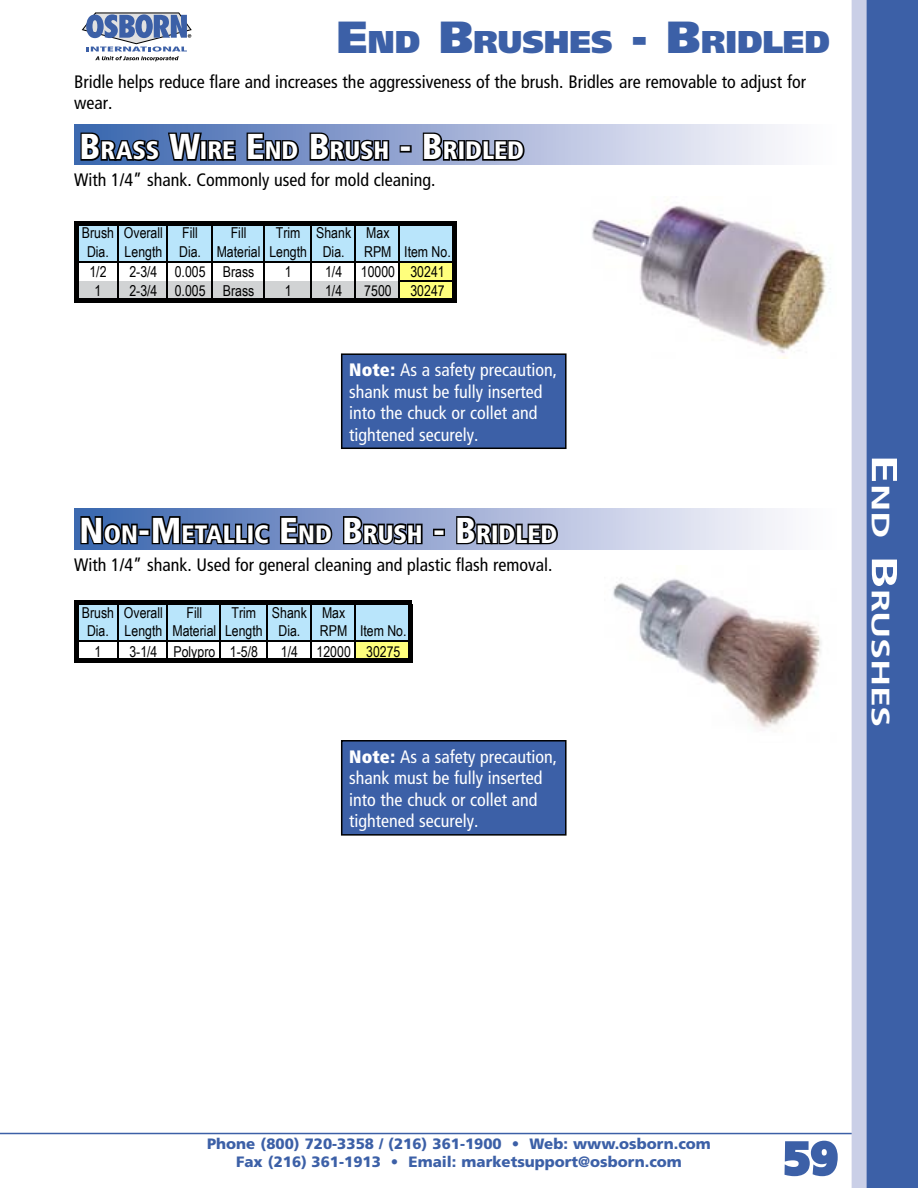
<style>
.page{position:relative;width:918px;height:1188px;background:#fff}
.page>*{position:absolute;margin:0;border:0;box-sizing:border-box;transform-origin:0 0}
.t1{font:900 45px "Frutiger";color:#3c60a7}
.t2{font:900 31.5px "Frutiger";letter-spacing:-.005em;color:#3c60a7}
.t3{font:900 condensed 25.2px "Frutiger";color:#fff}
.t4{font:700 25.2px "Frutiger";letter-spacing:-.01em;color:#fff;scale:1.5 1}
.t5{font:condensed 18px/21.6px "Frutiger";color:#000}
.t6{font:condensed 18px/21.6px "Frutiger";color:#fff}
.t7{font:15px/18.8px "Arial Narrow";color:#000;text-align:center}
.t8{font:900 15px/18px "Frutiger";color:#3c60a7;text-align:center}
.s1{font-size:45px}
.s2{font-size:36px}
.s3{font-weight:900}
</style>
<div class="page">
<div style="left:74px;top:124px;width:763px;height:41px;background:linear-gradient(to right,#375fa8,#fff)"></div>
<div style="left:74px;top:509px;width:763px;height:40px;background:linear-gradient(to right,#3a63ae,#fff)"></div>
<img style="left:592px;top:199px;width:239px;height:160px">
<img style="left:613px;top:579px;width:209px;height:149px">
<div style="left:76px;top:223px;width:378px;height:39px;background:#b9e5fb"></div>
<div style="left:399px;top:262px;width:55px;height:19px;background:#ffff7c"></div>
<div style="left:76px;top:281px;width:324px;height:20px;background:#d1d3d4"></div>
<div style="left:399px;top:281px;width:55px;height:20px;background:#ffff7c"></div>
<div style="left:74px;top:221px;width:5px;height:82px;background:#000"></div>
<hr style="left:118px;top:226px;width:1px;height:72px;background:#000">
<hr style="left:167px;top:226px;width:1px;height:72px;background:#000">
<hr style="left:211px;top:226px;width:1px;height:72px;background:#000">
<hr style="left:264px;top:226px;width:1px;height:72px;background:#000">
<hr style="left:310px;top:226px;width:2px;height:72px;background:#000">
<hr style="left:354px;top:226px;width:2px;height:72px;background:#000">
<hr style="left:399px;top:226px;width:1px;height:72px;background:#000">
<div style="left:452px;top:226px;width:5px;height:77px;background:#000"></div>
<div style="left:79px;top:221px;width:378px;height:5px;background:#000"></div>
<hr style="left:79px;top:261px;width:373px;height:2px;background:#000">
<hr style="left:400px;top:280px;width:52px;height:1px;background:#000">
<div style="left:79px;top:298px;width:378px;height:5px;background:#000"></div>
<div style="left:76px;top:603px;width:334px;height:38px;background:#b9e5fb"></div>
<div style="left:355px;top:641px;width:55px;height:20px;background:#ffff7c"></div>
<div style="left:74px;top:600px;width:5px;height:63px;background:#000"></div>
<hr style="left:118px;top:605px;width:1px;height:54px;background:#000">
<hr style="left:167px;top:605px;width:1px;height:54px;background:#000">
<hr style="left:219px;top:605px;width:2px;height:54px;background:#000">
<hr style="left:266px;top:605px;width:1px;height:54px;background:#000">
<hr style="left:310px;top:605px;width:2px;height:54px;background:#000">
<hr style="left:354px;top:605px;width:2px;height:54px;background:#000">
<hr style="left:408px;top:605px;width:4px;height:58px;background:#000">
<div style="left:79px;top:600px;width:333px;height:5px;background:#000"></div>
<hr style="left:79px;top:640px;width:329px;height:2px;background:#000">
<hr style="left:79px;top:659px;width:333px;height:4px;background:#000">
<svg style="left:82px;top:12px;width:110px;height:49px"></svg>
<svg style="left:785px;top:1141px;width:53px;height:35px"></svg>
<hr style="left:0;top:1133px;width:918px;height:1px;background:#3c60a7">
<svg style="left:81px;top:133px;width:79px;height:28px;background:#1d2f4c"></svg>
<svg style="left:168px;top:133px;width:68px;height:28px;background:#222f47"></svg>
<svg style="left:247px;top:133px;width:52px;height:28px"></svg>
<svg style="left:310px;top:133px;width:79px;height:28px;background:#343c50"></svg>
<svg style="left:400px;top:145px;width:12px;height:8px"></svg>
<svg style="left:423px;top:133px;width:102px;height:28px;background:#454b5a"></svg>
<svg style="left:80px;top:516px;width:190px;height:29px;background:#273856"></svg>
<svg style="left:280px;top:516px;width:52px;height:28px"></svg>
<svg style="left:343px;top:516px;width:80px;height:29px;background:#3a4255"></svg>
<svg style="left:433px;top:529px;width:12px;height:7px"></svg>
<svg style="left:456px;top:516px;width:102px;height:28px;background:#4a4e5c"></svg>
<div style="left:341px;top:740px;width:226px;height:96px;background:#3c60a7"></div>
<div style="left:341px;top:353px;width:226px;height:96px;background:#3c60a7"></div>
<svg style="left:852px;top:0;width:66px;height:1188px;background:#5b78b5"></svg>
<h2 class="t2" style="left:337px;top:23px;width:495px"><span class="s1">E</span>ND <span class="s1">B</span>RUSHES <span class="s1">- B</span>RIDLED</h2>
<p class="t5" style="left:74px;top:71px;width:733px">Bridle helps reduce flare and increases the aggressiveness of the brush. Bridles are removable to adjust for wear.</p>
<h3 class="t3" style="left:80px;top:135px;width:446px"><span class="s2">B</span>RASS <span class="s2">W</span>IRE <span class="s2">E</span>ND <span class="s2">B</span>RUSH <span class="s2">- B</span>RIDLED</h3>
<p class="t5" style="left:74px;top:169px;width:363px">With 1/4” shank. Commonly used for mold cleaning.</p>
<p class="t7" style="left:82px;top:223px;width:34px">Brush<br>Dia.</p>
<p class="t7" style="left:124px;top:223px;width:41px;text-align:left">Overall<br>Length</p>
<p class="t7" style="left:179px;top:223px;width:23px;text-align:left">Fill<br>Dia.</p>
<p class="t7" style="left:217px;top:223px;width:45px">Fill<br>Material</p>
<p class="t7" style="left:269px;top:223px;width:39px">Trim<br>Length</p>
<p class="t7" style="left:316px;top:223px;width:36px">Shank<br>Dia.</p>
<p class="t7" style="left:364px;top:223px;width:88px;text-align:left">Max<br>RPM Item No.</p>
<p class="t7" style="left:89px;top:262px;width:19px">1/2</p>
<p class="t7" style="left:129px;top:262px;width:127px">2-3/4 0.005 Brass</p>
<p class="t7" style="left:285px;top:262px;width:8px">1</p>
<p class="t7" style="left:325px;top:262px;width:121px">1/4 10000 30241</p>
<p class="t7" style="left:95px;top:281px;width:8px">1</p>
<p class="t7" style="left:129px;top:281px;width:127px">2-3/4 0.005 Brass</p>
<p class="t7" style="left:285px;top:281px;width:8px">1</p>
<p class="t7" style="left:325px;top:281px;width:19px">1/4</p>
<p class="t7" style="left:364px;top:281px;width:82px">7500 30247</p>
<p class="t6" style="left:349px;top:359px;width:210px"><span class="s3">Note:</span> As a safety precaution, shank must be fully inserted into the chuck or collet and tightened securely.</p>
<h3 class="t3" style="left:80px;top:519px;width:479px"><span class="s2">N</span>ON<span class="s2">-M</span>ETALLIC <span class="s2">E</span>ND <span class="s2">B</span>RUSH <span class="s2">- B</span>RIDLED</h3>
<p class="t5" style="left:74px;top:554px;width:480px">With 1/4” shank. Used for general cleaning and plastic flash removal.</p>
<p class="t7" style="left:82px;top:602px;width:34px">Brush<br>Dia.</p>
<p class="t7" style="left:124px;top:602px;width:41px;text-align:left">Overall<br>Length</p>
<p class="t7" style="left:172px;top:602px;width:45px">Fill<br>Material</p>
<p class="t7" style="left:225px;top:602px;width:39px">Trim<br>Length</p>
<p class="t7" style="left:272px;top:602px;width:36px">Shank<br>Dia.</p>
<p class="t7" style="left:320px;top:602px;width:88px;text-align:left">Max<br>RPM Item No.</p>
<p class="t7" style="left:95px;top:641px;width:8px">1</p>
<p class="t7" style="left:129px;top:641px;width:130px">3-1/4 Polypro 1-5/8</p>
<p class="t7" style="left:281px;top:641px;width:121px">1/4 12000 30275</p>
<p class="t6" style="left:349px;top:746px;width:210px"><span class="s3">Note:</span> As a safety precaution, shank must be fully inserted into the chuck or collet and tightened securely.</p>
<h3 class="t4" style="left:895px;top:454px;width:183px;rotate:90deg"><span class="s2">E</span>ND <span class="s2">B</span>RUSHES</h3>
<p class="t8" style="left:207px;top:1135px;width:505px">Phone (800) 720-3358 / (216) 361-1900 • Web: www.osborn.com<br>Fax (216) 361-1913 • Email: marketsupport@osborn.com</p>
<h1 class="t1" style="left:783px;top:1131px;width:57px">59</h1>
</div>
